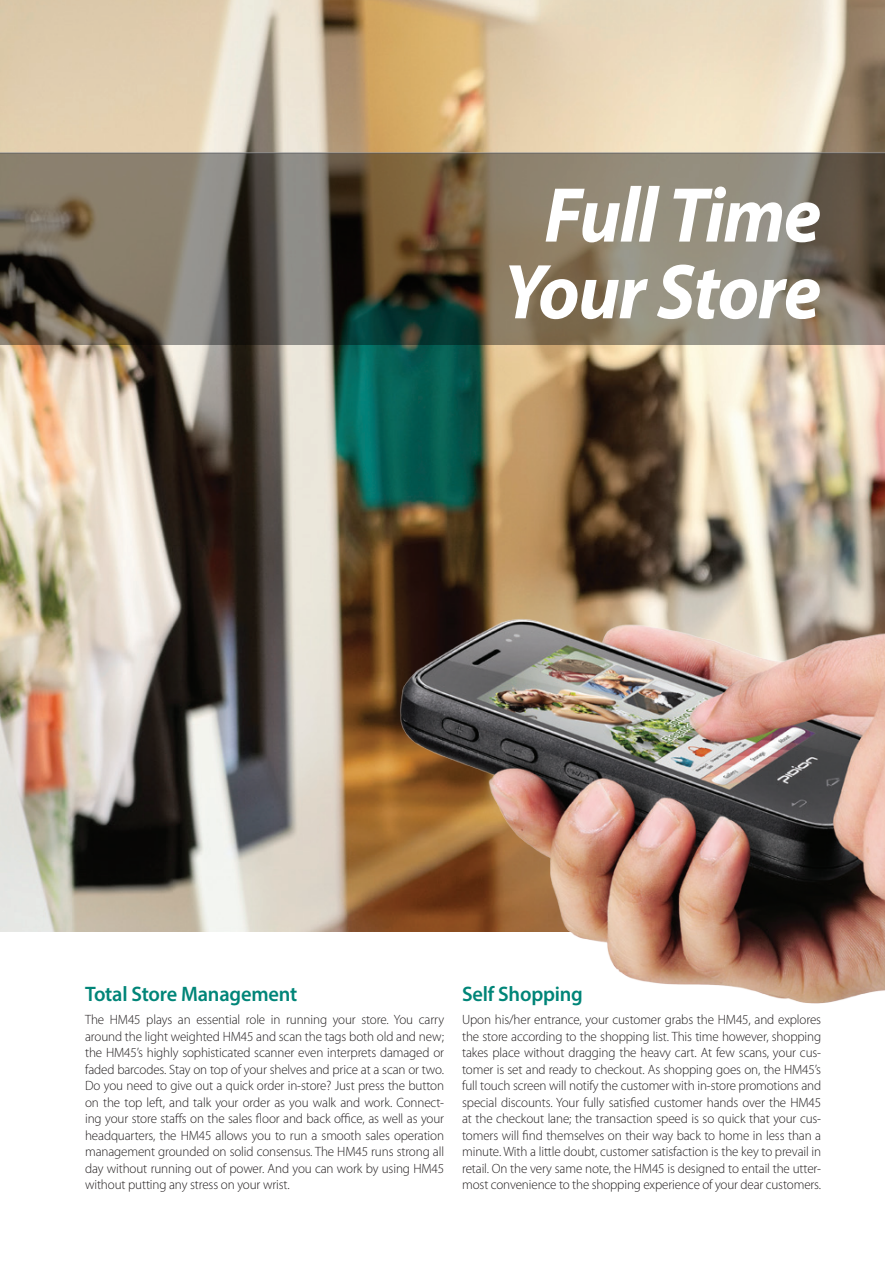
<style>
.page{position:relative;width:885px;height:1263px;background:#fff}
.page>*{position:absolute;margin:0;border:0;box-sizing:border-box;transform-origin:0 0}
.t1{font:italic 700 78.45px/76.7px "Myriad Pro";letter-spacing:-.02em;color:#fff;text-align:center;scale:.95 1}
.t2{font:600 21px "Myriad Pro";letter-spacing:-.01em;color:#008578}
.t3{font:300 13.5px/16.5px "Myriad Pro";letter-spacing:-.01em;color:#231f20;text-align:justify}
</style>
<div class="page">
<img style="left:0;top:0;width:884px;height:931px">
<img style="left:353px;top:578px;width:531px;height:426px">
<svg style="left:0;top:153px;width:884px;height:191px;background:#736b5b"></svg>
<h1 class="t1" style="left:503px;top:174px;width:335px">Full Time<br>Your Store</h1>
<h2 class="t2" style="left:85px;top:981px;width:214px">Total Store Management</h2>
<p class="t3" style="left:85px;top:1012px;width:360px">The HM45 plays an essential role in running your store. You carry around the light weighted HM45 and scan the tags both old and new; the HM45’s highly sophisticated scanner even interprets damaged or faded barcodes. Stay on top of your shelves and price at a scan or two.<br>Do you need to give out a quick order in-store? Just press the button on the top left, and talk your order as you walk and work. Connect&shy;ing your store staffs on the sales floor and back office, as well as your headquarters, the HM45 allows you to run a smooth sales operation management grounded on solid consensus. The HM45 runs strong all day without running out of power. And you can work by using HM45 without putting any stress on your wrist.</p>
<h2 class="t2" style="left:462px;top:981px;width:122px">Self Shopping</h2>
<p class="t3" style="left:462px;top:1012px;width:360px">Upon his/her entrance, your customer grabs the HM45, and explores the store according to the shopping list. This time however, shopping takes place without dragging the heavy cart. At few scans, your cus&shy;tomer is set and ready to checkout. As shopping goes on, the HM45’s full touch screen will notify the customer with in-store promotions and special discounts. Your fully satisfied customer hands over the HM45 at the checkout lane; the transaction speed is so quick that your cus&shy;tomers will find themselves on their way back to home in less than a minute. With a little doubt, customer satisfaction is the key to prevail in retail. On the very same note, the HM45 is designed to entail the utter&shy;most convenience to the shopping experience of your dear customers.</p>
</div>
